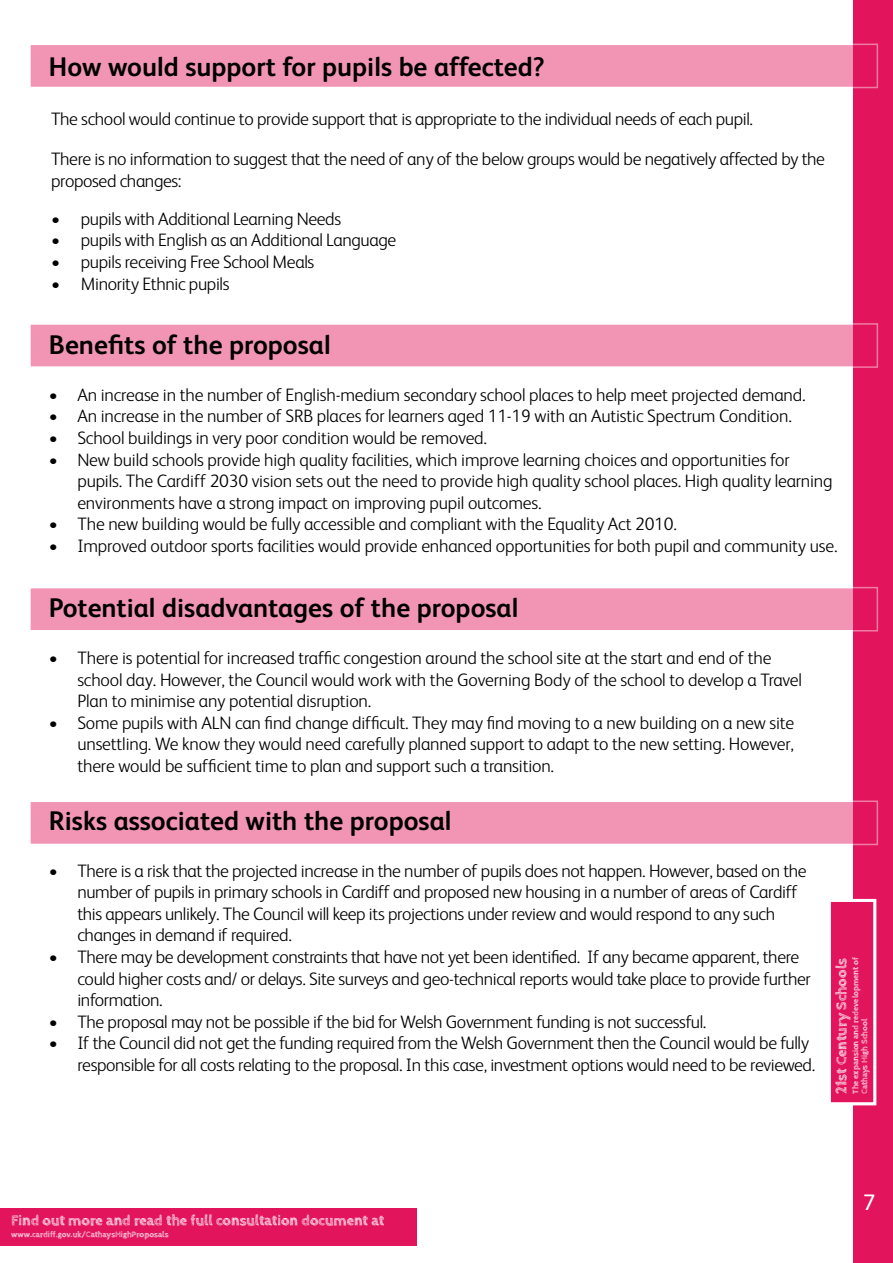
<style>
.page{position:relative;width:893px;height:1263px;background:#fff}
.page>*{position:absolute;margin:0;border:0;box-sizing:border-box;transform-origin:0 0}
.t1{font:700 27px "FS Albert";color:#000}
.t2{font:22.5px "FS Albert";color:#fff}
.t3{font:300 18px/21.6px "FS Albert";letter-spacing:-.02em;color:#000}
.t4{font:700 14.85px "Cabin Sketch";color:#fff}
.t5{font:700 8.4px/9px "Cabin Sketch";letter-spacing:-.005em;color:#fff}
.t6{font:700 8.4px "Cabin Sketch";letter-spacing:-.025em;color:#fff}
</style>
<div class="page">
<div style="left:0;top:1208px;width:417px;height:38px;background:#e2145b"></div>
<div style="left:853px;top:0;width:40px;height:1263px;background:#e2145b"></div>
<div style="left:29px;top:44px;width:849px;height:44px;background:#f295b5;border:2px solid #fff"></div>
<div style="left:29px;top:323px;width:849px;height:45px;background:#f295b5;border:2px solid #fff"></div>
<div style="left:29px;top:587px;width:849px;height:44px;background:#f295b5;border:2px solid #fff"></div>
<div style="left:29px;top:800px;width:849px;height:45px;background:#f295b5;border:2px solid #fff"></div>
<div style="left:828px;top:899px;width:48px;height:206px;background:#e2145b;border:3px solid #fff"></div>
<h1 class="t1" style="left:49px;top:48px;width:497px">How would support for pupils be affected?</h1>
<p class="t3" style="left:51px;top:108px;width:704px">The school would continue to provide support that is appropriate to the individual needs of each pupil.</p>
<p class="t3" style="left:51px;top:147px;width:775px">There is no information to suggest that the need of any of the below groups would be negatively affected by the proposed changes:</p>
<p class="t3" style="left:51px;top:207px;width:292px">• pupils with Additional Learning Needs</p>
<p class="t3" style="left:51px;top:228px;width:347px">• pupils with English as an Additional Language</p>
<p class="t3" style="left:51px;top:250px;width:265px">• pupils receiving Free School Meals</p>
<p class="t3" style="left:51px;top:272px;width:180px">• Minority Ethnic pupils</p>
<h1 class="t1" style="left:49px;top:326px;width:283px">Benefits of the proposal</h1>
<p class="t3" style="left:49px;top:383px;width:758px">• An increase in the number of English-medium secondary school places to help meet projected demand.</p>
<p class="t3" style="left:49px;top:404px;width:744px">• An increase in the number of SRB places for learners aged 11-19 with an Autistic Spectrum Condition.</p>
<p class="t3" style="left:49px;top:426px;width:440px">• School buildings in very poor condition would be removed.</p>
<p class="t3" style="left:77px;top:448px;width:757px;text-indent:-28px">• New build schools provide high quality facilities, which improve learning choices and opportunities for pupils. The Cardiff 2030 vision sets out the need to provide high quality school places. High quality learning environments have a strong impact on improving pupil outcomes.</p>
<p class="t3" style="left:49px;top:512px;width:629px">• The new building would be fully accessible and compliant with the Equality Act 2010.</p>
<p class="t3" style="left:49px;top:534px;width:790px">• Improved outdoor sports facilities would provide enhanced opportunities for both pupil and community use.</p>
<h1 class="t1" style="left:49px;top:590px;width:471px">Potential disadvantages of the proposal</h1>
<p class="t3" style="left:77px;top:646px;width:726px;text-indent:-28px">• There is potential for increased traffic congestion around the school site at the start and end of the school day. However, the Council would work with the Governing Body of the school to develop a Travel<br>Plan to minimise any potential disruption.</p>
<p class="t3" style="left:77px;top:711px;width:718px;text-align:justify;text-indent:-28px">• Some pupils with ALN can find change difficult. They may find moving to a new building on a new site unsettling. We know they would need carefully planned support to adapt to the new setting. However, there would be sufficient time to plan and support such a transition.</p>
<h1 class="t1" style="left:49px;top:802px;width:404px">Risks associated with the proposal</h1>
<p class="t3" style="left:77px;top:859px;width:731px;text-indent:-28px">• There is a risk that the projected increase in the number of pupils does not happen. However, based on the number of pupils in primary schools in Cardiff and proposed new housing in a number of areas of Cardiff this appears unlikely. The Council will keep its projections under review and would respond to any such changes in demand if required.</p>
<p class="t3" style="left:77px;top:945px;width:735px;text-indent:-28px">• There may be development constraints that have not yet been identified. If any became apparent, there could higher costs and/ or delays. Site surveys and geo-technical reports would take place to provide further information.</p>
<p class="t3" style="left:49px;top:1010px;width:659px">• The proposal may not be possible if the bid for Welsh Government funding is not successful.</p>
<p class="t3" style="left:77px;top:1032px;width:739px;text-indent:-28px">• If the Council did not get the funding required from the Welsh Government then the Council would be fully responsible for all costs relating to the proposal. In this case, investment options would need to be reviewed.</p>
<p class="t6" style="left:851px;top:1079px;width:146px;rotate:-90deg">redevelopment of Cantonian High School,</p>
<p class="t4" style="left:833px;top:1094px;width:137px;rotate:-90deg">21st Century Schools</p>
<p class="t5" style="left:851px;top:1094px;width:138px;rotate:-90deg">The expansion and redevelopment of<br>Cathays High School</p>
<p class="t4" style="left:11px;top:1212px;width:375px">Find out more and read the full consultation document at</p>
<p class="t5" style="left:11px;top:1230px;width:159px">www.cardiff.gov.uk/CathaysHighProposals</p>
<p class="t2" style="left:863px;top:1187px;width:14px">7</p>
</div>
